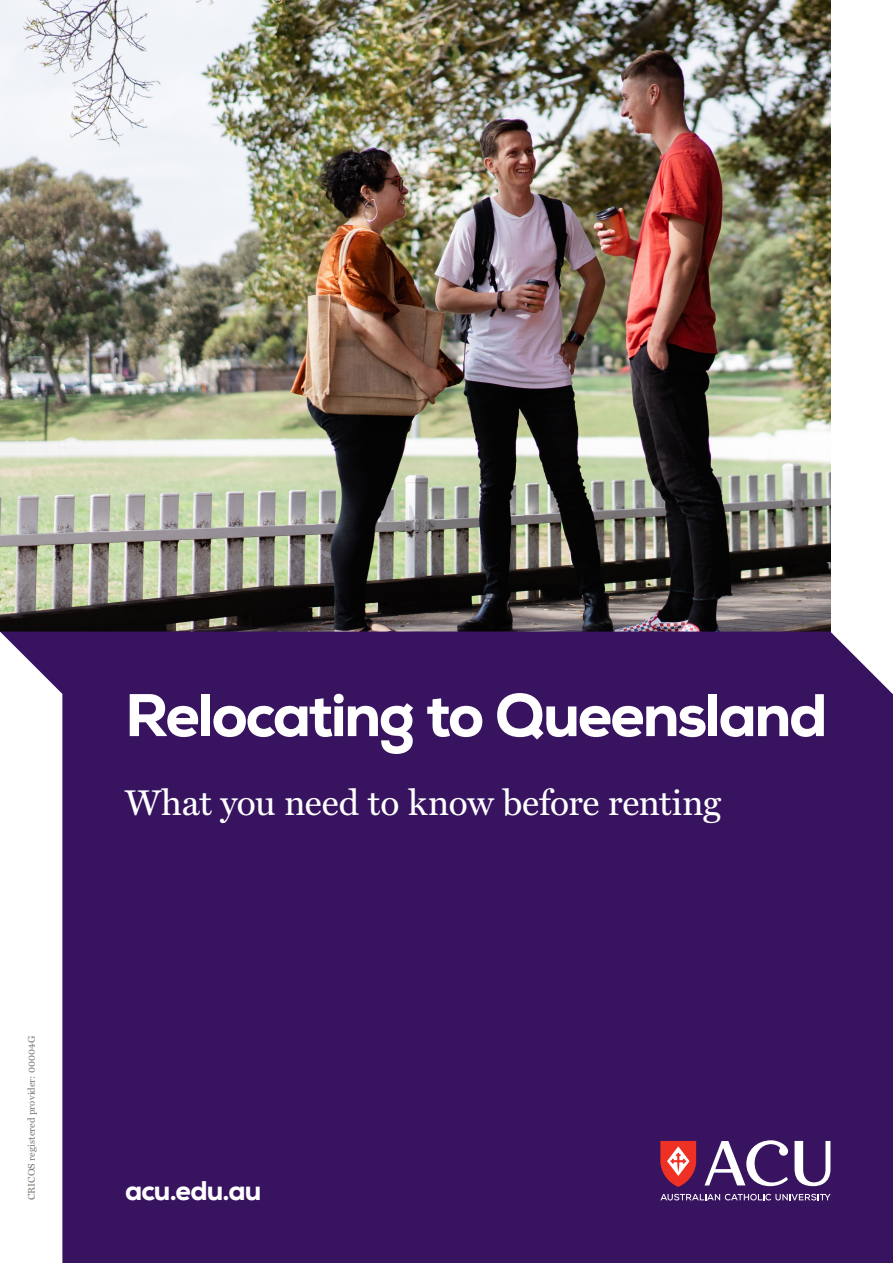
<style>
.page{position:relative;width:893px;height:1263px;background:#fff}
.page>*{position:absolute;margin:0;border:0;box-sizing:border-box;transform-origin:0 0}
.t1{font:800 60px "Nexa";letter-spacing:-.04em;color:#fff}
.t2{font:36px "Miller Text";letter-spacing:-.005em;color:#fff}
.t3{font:800 27px "Nexa";letter-spacing:-.03em;color:#fff}
.t4{font:9.75px "Miller Text";letter-spacing:.01em;color:#7f776f}
</style>
<div class="page">
<img style="left:0;top:0;width:830px;height:631px">
<svg style="left:0;top:631px;width:893px;height:632px;background:#46246b"></svg>
<svg style="left:660px;top:1141px;width:36px;height:46px;background:#d14c50"></svg>
<svg style="left:660px;top:1194px;width:170px;height:6px"></svg>
<svg style="left:794px;top:1141px;width:36px;height:45px"></svg>
<svg style="left:705px;top:1140px;width:83px;height:46px"></svg>
<p class="t4" style="left:24px;top:1200px;width:166px;rotate:-90deg">CRICOS registered provider: 00004G</p>
<h1 class="t1" style="left:125px;top:677px;width:704px">Relocating to Queensland</h1>
<h2 class="t2" style="left:125px;top:774px;width:598px">What you need to know before renting</h2>
<h3 class="t3" style="left:125px;top:1173px;width:138px">acu.edu.au</h3>
</div>
